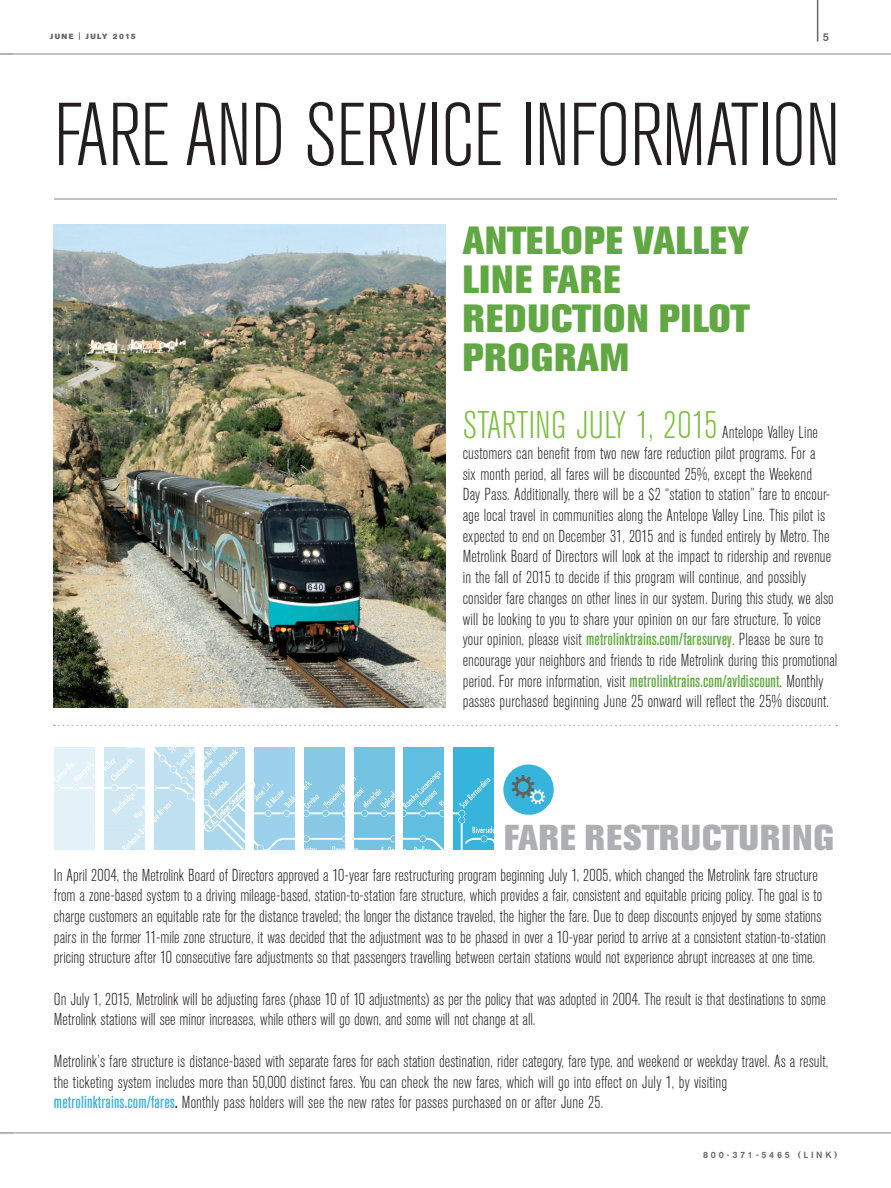
<style>
.page{position:relative;width:891px;height:1188px;background:#fff}
.page>*{position:absolute;margin:0;border:0;box-sizing:border-box;transform-origin:0 0}
.t1{font:300 condensed 88.2px "Akzidenz Grotesk BE";letter-spacing:-.01em;color:#231f20}
.t2{font:800 39px/39px "Akzidenz Grotesk BE";letter-spacing:.015em;color:#61a844}
.t3{font:800 39px/39px "Akzidenz Grotesk BE";letter-spacing:.035em;color:#61a844}
.t4{font:300 condensed 38.25px "Akzidenz Grotesk BE";letter-spacing:.01em;color:#7fbd41}
.t5{font:800 35.7px "Akzidenz Grotesk BE";letter-spacing:.035em;color:#aeafb3}
.t6{font:300 condensed 17.25px/20.7px "Akzidenz Grotesk BE";letter-spacing:.01em;color:#231f20}
.t7{font:500 11.25px "Akzidenz Grotesk BE";color:#646569}
.t8{font:500 9px "Akzidenz Grotesk BE";letter-spacing:.3em;color:#646569}
.t9{font:7.5px "Akzidenz Grotesk BE Super";letter-spacing:.19em;color:#646569}
.s1{font-size:17.25px;color:#231f20}
.s2{font-weight:500;color:#61a844}
.s3{font-weight:500;color:#37b4dc}
.s4{font-weight:500}
</style>
<div class="page">
<hr style="left:817px;top:0;width:1px;height:42px;background:#646569">
<hr style="left:0;top:53px;width:891px;height:2px;background:#aeafb3">
<hr style="left:0;top:1132px;width:891px;height:2px;background:#aeafb3">
<hr style="left:54px;top:198px;width:783px;height:2px;background:#aeafb3">
<svg style="left:54px;top:725px;width:783px;height:1px"></svg>
<img style="left:54px;top:225px;width:392px;height:482px">
<div style="left:503px;top:764px;width:51px;height:51px;background:#37b4dc;border-radius:50%"></div>
<svg style="left:512px;top:775px;width:33px;height:29px"></svg>
<img style="left:54px;top:747px;width:440px;height:103px">
<p class="t9" style="left:50px;top:32px;width:87px">JUNE | JULY 2015</p>
<p class="t7" style="left:823px;top:30px;width:8px">5</p>
<p class="t1" style="left:54px;top:87px;width:788px">FARE AND SERVICE INFORMATION</p>
<p class="t2" style="left:463px;top:221px;width:288px">ANTELOPE VALLEY<br>LINE FARE</p>
<p class="t3" style="left:463px;top:299px;width:289px">REDUCTION PILOT<br>PROGRAM</p>
<p class="t4" style="left:463px;top:405px;width:357px">STARTING JULY 1, 2015 <span class="s1">Antelope Valley Line</span></p>
<p class="t6" style="left:463px;top:443px;width:376px">customers can benefit from two new fare reduction pilot programs. For a<br>six month period, all fares will be discounted 25%, except the Weekend<br>Day Pass. Additionally, there will be a $2 “station to station” fare to encour&shy;age local travel in communities along the Antelope Valley Line. This pilot is expected to end on December 31, 2015 and is funded entirely by Metro. The Metrolink Board of Directors will look at the impact to ridership and revenue in the fall of 2015 to decide if this program will continue, and possibly consider fare changes on other lines in our system. During this study, we also will be looking to you to share your opinion on our fare structure. To voice your opinion, please visit <span class="s2">metrolinktrains.com/faresurvey</span>. Please be sure to encourage your neighbors and friends to ride Metrolink during this promotional period. For more information, visit <span class="s2">metrolinktrains.com/avldiscount</span>. Monthly passes purchased beginning June 25 onward will reflect the 25% discount.</p>
<p class="t5" style="left:504px;top:817px;width:331px">FARE RESTRUCTURING</p>
<p class="t6" style="left:54px;top:865px;width:774px">In April 2004, the Metrolink Board of Directors approved a 10-year fare restructuring program beginning July 1, 2005, which changed the Metrolink fare structure from a zone-based system to a driving mileage-based, station-to-station fare structure, which provides a fair, consistent and equitable pricing policy. The goal is to charge customers an equitable rate for the distance traveled; the longer the distance traveled, the higher the fare. Due to deep discounts enjoyed by some stations pairs in the former 11-mile zone structure, it was decided that the adjustment was to be phased in over a 10-year period to arrive at a consistent station-to-station pricing structure after 10 consecutive fare adjustments so that passengers travelling between certain stations would not experience abrupt increases at one time.</p>
<p class="t6" style="left:54px;top:989px;width:773px">On July 1, 2015, Metrolink will be adjusting fares (phase 10 of 10 adjustments) as per the policy that was adopted in 2004. The result is that destinations to some<br>Metrolink stations will see minor increases, while others will go down, and some will not change at all.</p>
<p class="t6" style="left:54px;top:1051px;width:776px">Metrolink’s fare structure is distance-based with separate fares for each station destination, rider category, fare type, and weekend or weekday travel. As a result, the ticketing system includes more than 50,000 distinct fares. You can check the new fares, which will go into effect on July 1, by visiting</p>
<p class="t6" style="left:54px;top:1092px;width:551px"><span class="s3">metrolinktrains.com/fares</span><span class="s4">.</span> Monthly pass holders will see the new rates for passes purchased on or after June 25.</p>
<p class="t8" style="left:703px;top:1150px;width:136px">800-371-5465 (LINK)</p>
</div>
